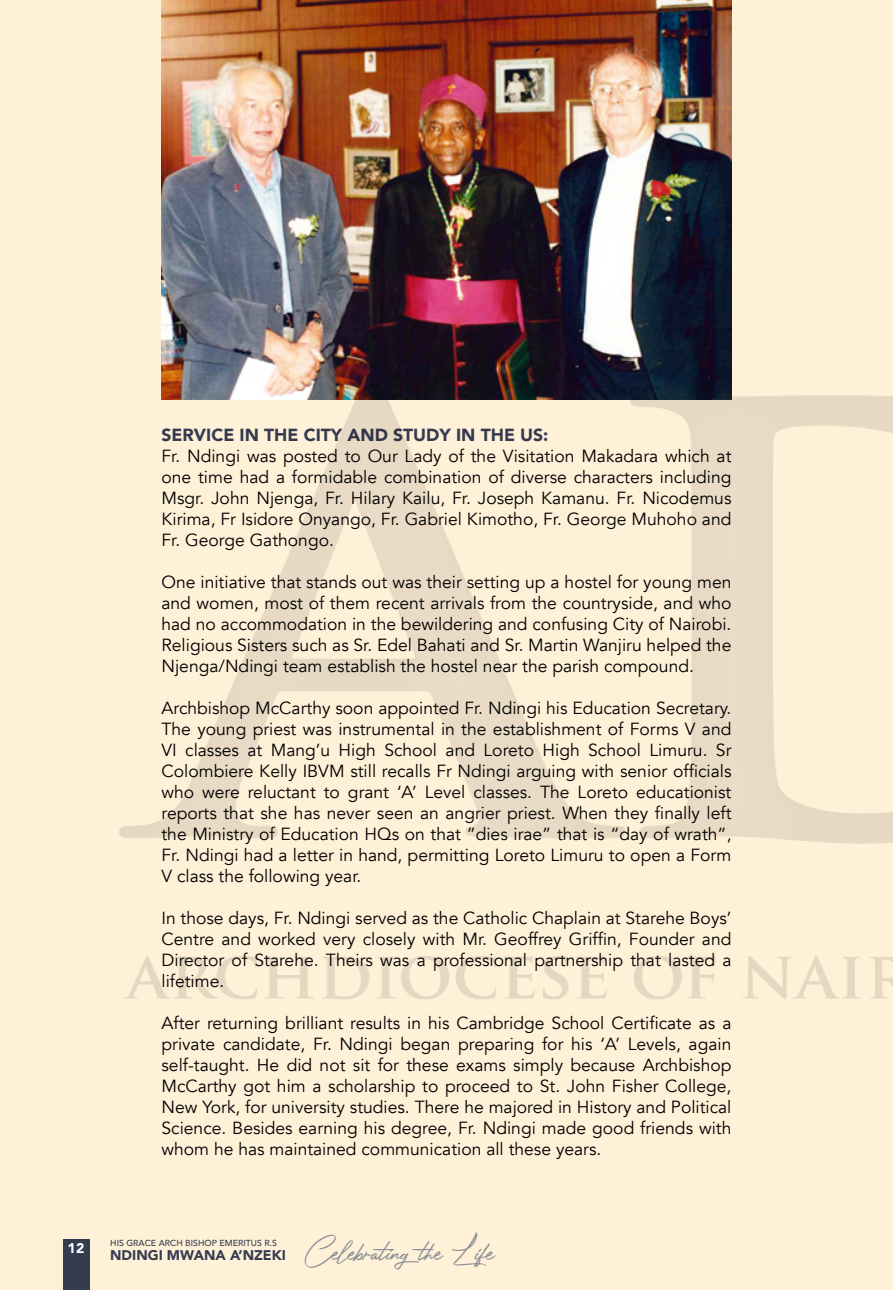
<style>
.page{position:relative;width:893px;height:1290px;background:#fff}
.page>*{position:absolute;margin:0;border:0;box-sizing:border-box;transform-origin:0 0}
.t1{font:31.5px "Photograph Signature";color:#8c8f97}
.t2{font:17.5px/21px "Avenir";color:#000;text-align:justify}
.t3{font:900 17.5px "Avenir";color:#353c50}
.t4{font:900 14px "Avenir";color:#353c50}
.t5{font:900 14px "Avenir";color:#fff}
.t6{font:500 8.75px "Avenir";color:#353c50}
</style>
<div class="page">
<img style="left:0;top:0;width:893px;height:1290px">
<p class="t3" style="left:161px;top:420px;width:388px">SERVICE IN THE CITY AND STUDY IN THE US:</p>
<p class="t2" style="left:161px;top:446px;width:571px">Fr. Ndingi was posted to Our Lady of the Visitation Makadara which at one time had a formidable combination of diverse characters including Msgr. John Njenga, Fr. Hilary Kailu, Fr. Joseph Kamanu. Fr. Nicodemus Kirima, Fr Isidore Onyango, Fr. Gabriel Kimotho, Fr. George Muhoho and Fr. George Gathongo.</p>
<p class="t2" style="left:161px;top:572px;width:572px">One initiative that stands out was their setting up a hostel for young men and women, most of them recent arrivals from the countryside, and who had no accommodation in the bewildering and confusing City of Nairobi.<br>Religious Sisters such as Sr. Edel Bahati and Sr. Martin Wanjiru helped the Njenga/Ndingi team establish the hostel near the parish compound.</p>
<p class="t2" style="left:161px;top:698px;width:571px">Archbishop McCarthy soon appointed Fr. Ndingi his Education Secretary.<br>The young priest was instrumental in the establishment of Forms V and VI classes at Mang’u High School and Loreto High School Limuru. Sr Colombiere Kelly IBVM still recalls Fr Ndingi arguing with senior officials who were reluctant to grant ‘A’ Level classes. The Loreto educationist reports that she has never seen an angrier priest. When they finally left the Ministry of Education HQs on that ”dies irae” that is “day of wrath”, Fr. Ndingi had a letter in hand, permitting Loreto Limuru to open a Form V class the following year.</p>
<p class="t2" style="left:161px;top:908px;width:571px">In those days, Fr. Ndingi served as the Catholic Chaplain at Starehe Boys’ Centre and worked very closely with Mr. Geoffrey Griffin, Founder and Director of Starehe. Theirs was a professional partnership that lasted a lifetime.</p>
<p class="t2" style="left:161px;top:1013px;width:571px">After returning brilliant results in his Cambridge School Certificate as a private candidate, Fr. Ndingi began preparing for his ‘A’ Levels, again self-taught. He did not sit for these exams simply because Archbishop McCarthy got him a scholarship to proceed to St. John Fisher College, New York, for university studies. There he majored in History and Political Science. Besides earning his degree, Fr. Ndingi made good friends with whom he has maintained communication all these years.</p>
<p class="t5" style="left:68px;top:1236px;width:18px">12</p>
<p class="t6" style="left:110px;top:1236px;width:168px">HIS GRACE ARCH BISHOP EMERITUS R.S</p>
<p class="t4" style="left:110px;top:1243px;width:177px">NDINGI MWANA A’NZEKI</p>
<h1 class="t1" style="left:305px;top:1224px;width:191px">Celebratingthe Life</h1>
</div>
